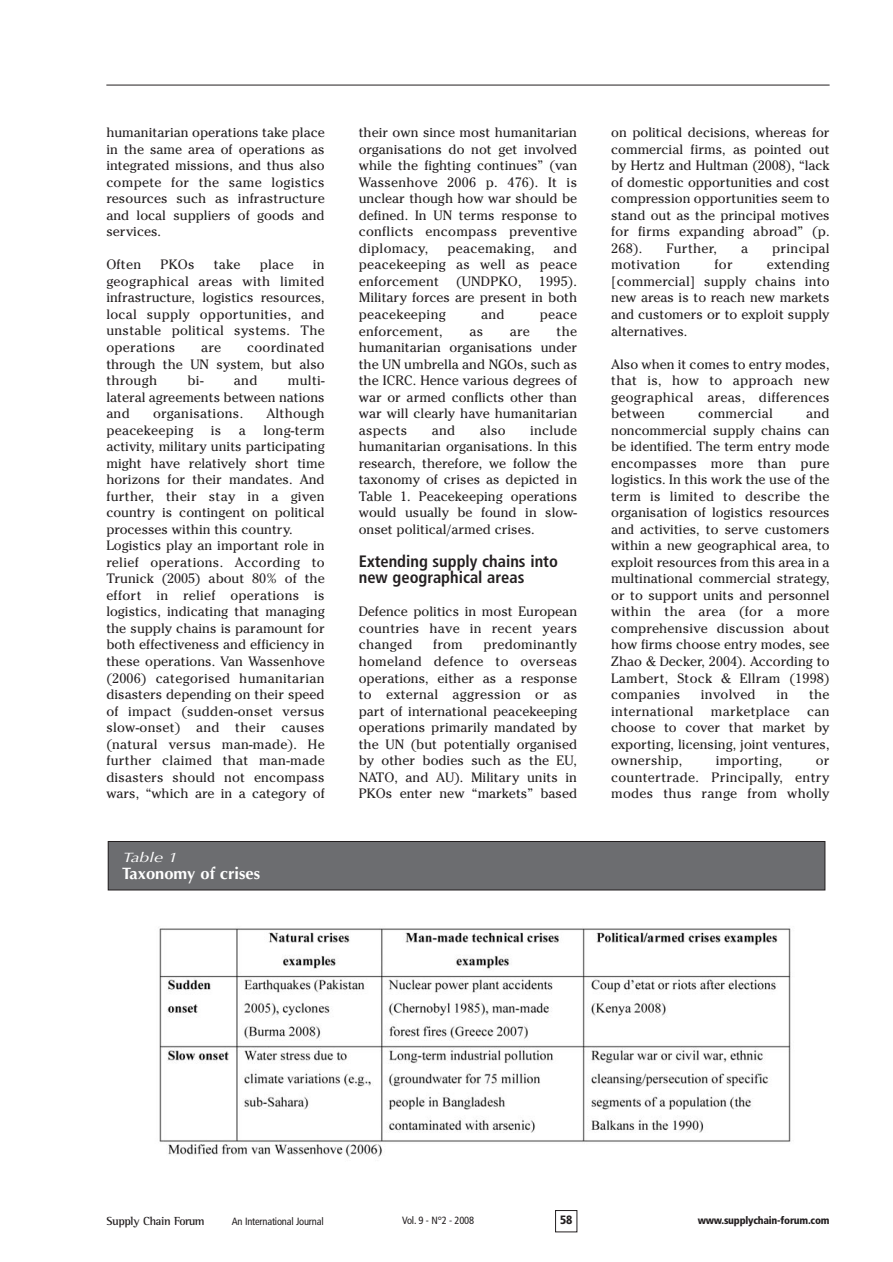
<style>
.page{position:relative;width:893px;height:1262px;background:#fff}
.page>*{position:absolute;margin:0;border:0;box-sizing:border-box;transform-origin:0 0}
.t1{font:700 condensed 16.5px/16.5px "Frutiger";color:#231f20}
.t2{font:700 16.5px "Optima";color:#fff}
.t3{font:13.5px/16.5px "Cheltenham";letter-spacing:.01em;color:#231f20;text-align:justify}
.t4{font:italic 13.5px "Optima";color:#fff;scale:1.3 1}
.t5{font:700 12px "Rotis Semi Serif";letter-spacing:-.03em;color:#231f20}
.t6{font:900 condensed 12px "Frutiger";color:#231f20}
.t7{font:condensed 10.5px "Frutiger";letter-spacing:-.02em;color:#231f20}
.t8{font:900 condensed 10.5px "Frutiger";letter-spacing:-.02em;color:#231f20}
</style>
<div class="page">
<div style="left:555px;top:1210px;width:22px;height:22px;border:1px solid #231f20"></div>
<hr style="left:106px;top:85px;width:723px;height:1px;background:#231f20">
<img style="left:159px;top:928px;width:632px;height:229px">
<div style="left:108px;top:841px;width:717px;height:49px;background:#6c6d70"></div>
<div style="left:108px;top:841px;width:717px;height:49px;border:1px solid #231f20"></div>
<p class="t3" style="left:106px;top:126px;width:220px">humanitarian operations take place in the same area of operations as integrated missions, and thus also compete for the same logistics resources such as infrastructure and local suppliers of goods and services.</p>
<p class="t3" style="left:106px;top:258px;width:36px">Often</p>
<p class="t3" style="left:160px;top:258px;width:36px">PKOs</p>
<p class="t3" style="left:214px;top:258px;width:28px">take</p>
<p class="t3" style="left:260px;top:258px;width:36px">place</p>
<p class="t3" style="left:106px;top:258px;width:220px;text-indent:206px">in geographical areas with limited infrastructure, logistics resources, local supply opportunities, and unstable political systems. The operations</p>
<p class="t3" style="left:106px;top:340px;width:220px;text-indent:141px">coordinated through the UN system, but also through</p>
<p class="t3" style="left:201px;top:340px;width:21px">are</p>
<p class="t3" style="left:106px;top:373px;width:220px;text-indent:182px">multi&shy;lateral agreements between nations and</p>
<p class="t3" style="left:187px;top:373px;width:17px">bi-</p>
<p class="t3" style="left:234px;top:373px;width:25px">and</p>
<p class="t3" style="left:153px;top:406px;width:92px">organisations.</p>
<p class="t3" style="left:266px;top:406px;width:60px">Although</p>
<p class="t3" style="left:106px;top:423px;width:89px">peacekeeping</p>
<p class="t3" style="left:211px;top:423px;width:12px">is</p>
<p class="t3" style="left:239px;top:423px;width:9px">a</p>
<p class="t3" style="left:106px;top:423px;width:220px;text-align:left;text-indent:157px">long-term activity, military units participating might have relatively short time horizons for their mandates. And further, their stay in a given country is contingent on political processes within this country.<br>Logistics play an important role in relief operations. According to<br>Trunick (2005) about 80% of the effort in relief operations is logistics, indicating that managing the supply chains is paramount for both effectiveness and efficiency in these operations. Van Wassenhove (2006) categorised humanitarian disasters depending on their speed of impact (sudden-onset versus slow-onset) and their causes (natural versus man-made). He further claimed that man-made disasters should not encompass wars, “which are in a category of</p>
<p class="t4" style="left:122px;top:851px;width:44px">Table 1</p>
<p class="t2" style="left:122px;top:867px;width:140px">Taxonomy of crises</p>
<p class="t3" style="left:359px;top:126px;width:220px">their own since most humanitarian organisations do not get involved while the fighting continues” (van Wassenhove 2006 p. 476). It is unclear though how war should be defined. In UN terms response to conflicts encompass preventive diplomacy,</p>
<p class="t3" style="left:359px;top:241px;width:220px;text-indent:195px">and peacekeeping as well as peace enforcement</p>
<p class="t3" style="left:447px;top:241px;width:89px">peacemaking,</p>
<p class="t3" style="left:359px;top:274px;width:220px;text-indent:180px">1995).<br>Military forces are present in both peacekeeping</p>
<p class="t3" style="left:456px;top:274px;width:67px">(UNDPKO,</p>
<p class="t3" style="left:481px;top:307px;width:25px">and</p>
<p class="t3" style="left:540px;top:307px;width:39px">peace</p>
<p class="t3" style="left:359px;top:324px;width:85px">enforcement,</p>
<p class="t3" style="left:469px;top:324px;width:15px">as</p>
<p class="t3" style="left:510px;top:324px;width:21px">are</p>
<p class="t3" style="left:359px;top:324px;width:220px;text-indent:198px">the humanitarian organisations under the UN umbrella and NGOs, such as the ICRC. Hence various degrees of war or armed conflicts other than war will clearly have humanitarian aspects</p>
<p class="t3" style="left:359px;top:423px;width:220px;text-indent:171px">include humanitarian organisations. In this research, therefore, we follow the taxonomy of crises as depicted in Table 1. Peacekeeping operations would usually be found in slow&shy;onset political/armed crises.</p>
<p class="t1" style="left:359px;top:554px;width:201px">Extending supply chains into new geographical areas</p>
<p class="t3" style="left:359px;top:605px;width:220px">Defence politics in most European countries have in recent years changed</p>
<p class="t3" style="left:432px;top:423px;width:25px">and</p>
<p class="t3" style="left:479px;top:423px;width:27px">also</p>
<p class="t3" style="left:433px;top:638px;width:31px">from</p>
<p class="t3" style="left:359px;top:638px;width:220px;text-indent:125px">predominantly homeland defence to overseas operations, either as a response to external aggression or as part of international peacekeeping operations primarily mandated by the UN (but potentially organised by other bodies such as the EU, NATO, and AU). Military units in PKOs enter new “markets” based</p>
<p class="t3" style="left:611px;top:126px;width:220px">on political decisions, whereas for commercial firms, as pointed out by Hertz and Hultman (2008), “lack of domestic opportunities and cost compression opportunities seem to stand out as the principal motives for firms expanding abroad” (p.<br>268).</p>
<p class="t3" style="left:666px;top:241px;width:52px">Further,</p>
<p class="t3" style="left:741px;top:241px;width:9px">a</p>
<p class="t3" style="left:772px;top:241px;width:59px">principal</p>
<p class="t3" style="left:611px;top:258px;width:71px">motivation</p>
<p class="t3" style="left:714px;top:258px;width:20px">for</p>
<p class="t3" style="left:611px;top:258px;width:220px;text-indent:156px">extending [commercial] supply chains into new areas is to reach new markets and customers or to exploit supply alternatives.</p>
<p class="t3" style="left:611px;top:357px;width:220px">Also when it comes to entry modes, that is, how to approach new geographical areas, differences between</p>
<p class="t3" style="left:611px;top:406px;width:220px;text-indent:195px">and noncommercial supply chains can be identified. The term entry mode encompasses more than pure logistics. In this work the use of the term is limited to describe the organisation of logistics resources and activities, to serve customers within a new geographical area, to exploit resources from this area in a multinational commercial strategy, or to support units and personnel within the area (for a more comprehensive discussion about how firms choose entry modes, see Zhao &amp; Decker, 2004). According to Lambert, Stock &amp; Ellram (1998) companies</p>
<p class="t3" style="left:698px;top:406px;width:76px">commercial</p>
<p class="t3" style="left:700px;top:687px;width:56px">involved</p>
<p class="t3" style="left:776px;top:687px;width:13px">in</p>
<p class="t3" style="left:809px;top:687px;width:22px">the</p>
<p class="t3" style="left:611px;top:704px;width:84px">international</p>
<p class="t3" style="left:711px;top:704px;width:80px">marketplace</p>
<p class="t3" style="left:611px;top:704px;width:220px;text-indent:196px">can choose to cover that market by exporting, licensing, joint ventures, ownership,</p>
<p class="t3" style="left:715px;top:753px;width:68px">importing,</p>
<p class="t3" style="left:611px;top:753px;width:220px;text-indent:204px">or countertrade. Principally, entry modes thus range from wholly</p>
<p class="t5" style="left:106px;top:1216px;width:100px">Supply Chain Forum</p>
<p class="t7" style="left:232px;top:1217px;width:93px">An International Journal</p>
<p class="t7" style="left:402px;top:1216px;width:74px">Vol. 9 - N°2 - 2008</p>
<p class="t6" style="left:560px;top:1215px;width:14px">58</p>
<p class="t8" style="left:697px;top:1216px;width:133px">www.supplychain-forum.com</p>
</div>
